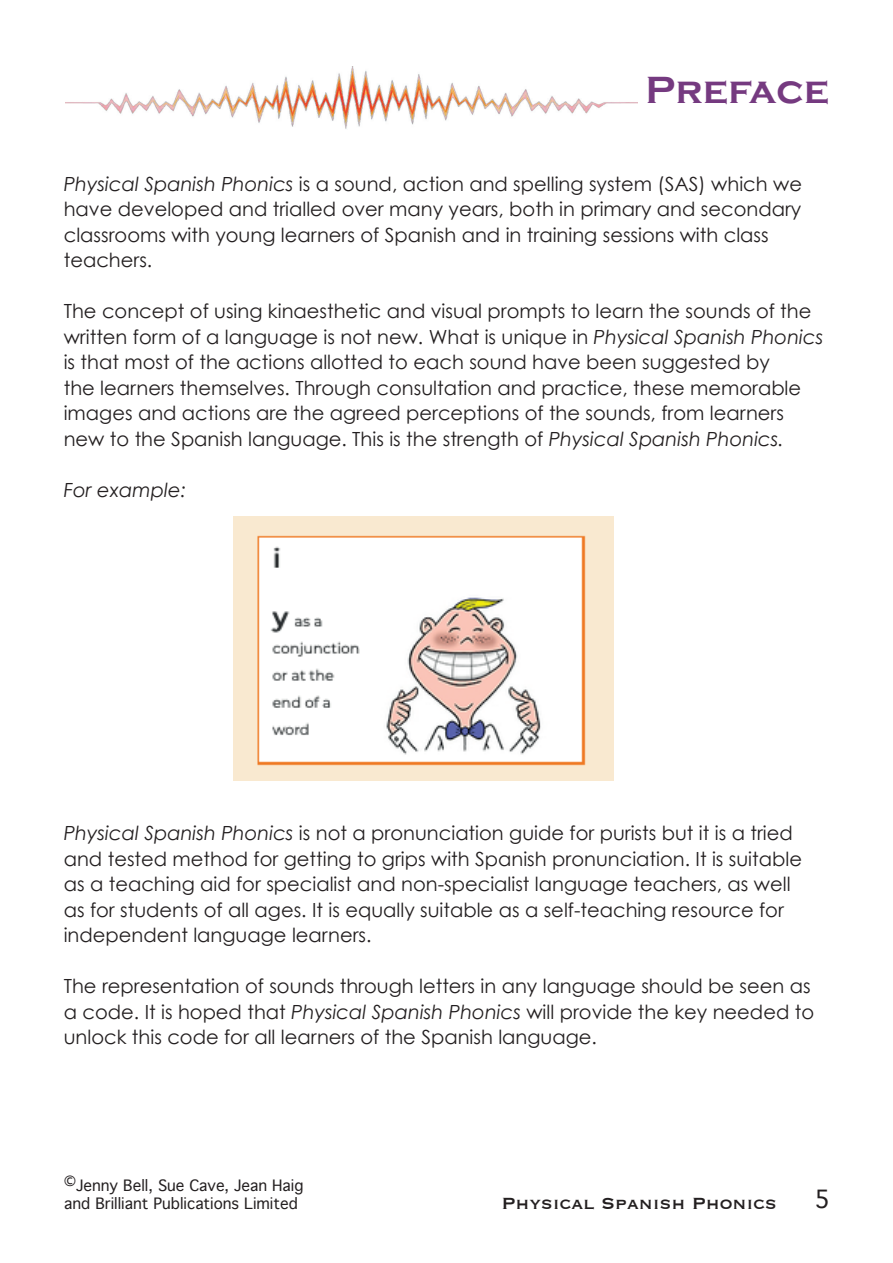
<style>
.page{position:relative;width:893px;height:1263px;background:#fff}
.page>*{position:absolute;margin:0;border:0;box-sizing:border-box;transform-origin:0 0}
.t1{font:700 39px "Copperplate Gothic";letter-spacing:.01em;color:#753a80}
.t2{font:24px "Geneva";color:#231f20}
.t3{font:21px "Copperplate";color:#231f20}
.t4{font:19.5px/25.5px "Century Gothic";color:#231f20}
.t5{font:italic 19.5px "Century Gothic";color:#231f20}
.t6{font:15px/18px "Geneva";color:#231f20}
.s1{font-style:italic}
</style>
<div class="page">
<img style="left:66px;top:67px;width:572px;height:62px">
<img style="left:234px;top:517px;width:379px;height:264px">
<h1 class="t1" style="left:646px;top:69px;width:185px">Preface</h1>
<p class="t4" style="left:64px;top:171px;width:740px"><span class="s1">Physical Spanish Phonics</span> is a sound, action and spelling system (SAS) which we have developed and trialled over many years, both in primary and secondary classrooms with young learners of Spanish and in training sessions with class teachers.</p>
<p class="t4" style="left:64px;top:298px;width:761px">The concept of using kinaesthetic and visual prompts to learn the sounds of the written form of a language is not new. What is unique in <span class="s1">Physical Spanish Phonics </span>is that most of the actions allotted to each sound have been suggested by<br>the learners themselves. Through consultation and practice, these memorable images and actions are the agreed perceptions of the sounds, from learners new to the Spanish language. This is the strength of <span class="s1">Physical Spanish Phonics.</span></p>
<p class="t5" style="left:64px;top:477px;width:124px">For example:</p>
<p class="t4" style="left:64px;top:820px;width:740px"><span class="s1">Physical Spanish Phonics</span> is not a pronunciation guide for purists but it is a tried and tested method for getting to grips with Spanish pronunciation. It is suitable as a teaching aid for specialist and non-specialist language teachers, as well as for students of all ages. It is equally suitable as a self-teaching resource for independent language learners.</p>
<p class="t4" style="left:64px;top:973px;width:752px">The representation of sounds through letters in any language should be seen as a code. It is hoped that <span class="s1">Physical Spanish Phonics</span> will provide the key needed to unlock this code for all learners of the Spanish language.</p>
<p class="t6" style="left:64px;top:1176px;width:241px"><sup>©</sup>Jenny Bell, Sue Cave, Jean Haig and Brilliant Publications Limited</p>
<p class="t3" style="left:501px;top:1193px;width:277px">Physical Spanish Phonics</p>
<p class="t2" style="left:814px;top:1184px;width:18px">5</p>
</div>
